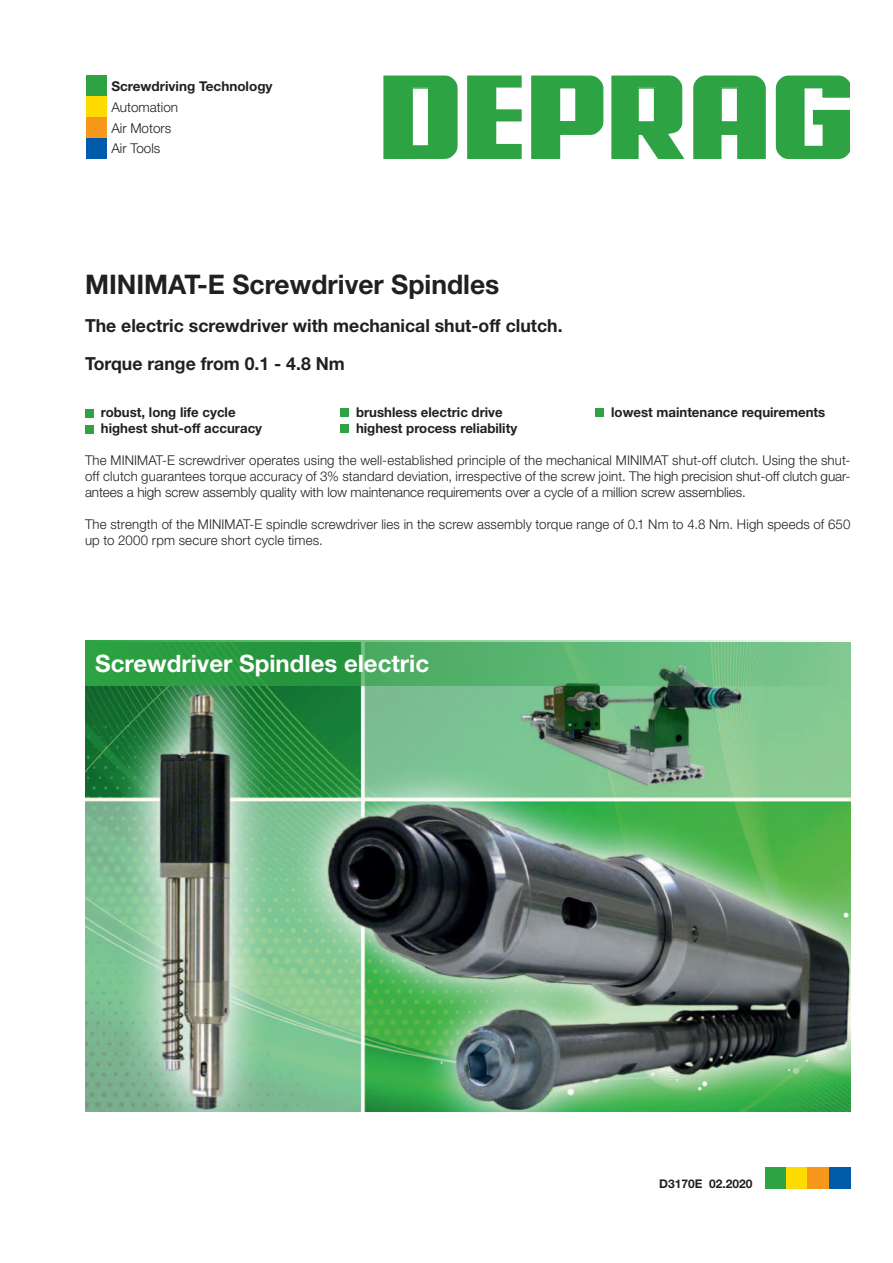
<style>
.page{position:relative;width:893px;height:1263px;background:#fff}
.page>*{position:absolute;margin:0;border:0;box-sizing:border-box;transform-origin:0 0}
.t1{font:700 27px "Helvetica Neue LT Std";color:#231f20}
.t2{font:700 24px "Helvetica Neue LT Std";color:#fff}
.t3{font:700 18px/38px "Helvetica Neue LT Std";color:#231f20}
.t4{font:300 13.5px/15.9px "Helvetica Neue LT Std";color:#231f20}
.t5{font:700 13.5px/15.9px "Helvetica Neue LT Std";color:#231f20}
.t6{font:700 12px "Helvetica Neue LT Std";color:#231f20}
</style>
<div class="page">
<div style="left:765px;top:1167px;width:21px;height:22px;background:#2da343"></div>
<div style="left:786px;top:1167px;width:22px;height:22px;background:#ffdc01"></div>
<div style="left:808px;top:1167px;width:21px;height:22px;background:#f7981d"></div>
<div style="left:829px;top:1167px;width:21px;height:22px;background:#015bab"></div>
<img style="left:85px;top:686px;width:765px;height:425px">
<svg style="left:85px;top:640px;width:766px;height:46px;background:#50ae66"></svg>
<div style="left:383px;top:76px;width:75px;height:83px;background:#2da343"></div>
<div style="left:412px;top:88px;width:17px;height:58px;background:#fff"></div>
<div style="left:411px;top:87px;width:18px;height:60px;border:1px solid #2da343"></div>
<svg style="left:467px;top:76px;width:55px;height:83px"></svg>
<svg style="left:531px;top:76px;width:72px;height:83px"></svg>
<div style="left:559px;top:88px;width:17px;height:34px;background:#fff"></div>
<div style="left:559px;top:87px;width:18px;height:35px;border:1px solid #2da343"></div>
<svg style="left:611px;top:75px;width:239px;height:84px"></svg>
<div style="left:638px;top:88px;width:17px;height:34px;background:#fff"></div>
<div style="left:637px;top:87px;width:18px;height:36px;border:1px solid #2da343"></div>
<div style="left:721px;top:88px;width:17px;height:34px;background:#fff"></div>
<div style="left:720px;top:87px;width:18px;height:36px;border:1px solid #2da343"></div>
<div style="left:87px;top:76px;width:20px;height:20px;background:#2da343"></div>
<div style="left:87px;top:96px;width:20px;height:21px;background:#ffdc01"></div>
<div style="left:87px;top:117px;width:20px;height:21px;background:#f7981d"></div>
<div style="left:87px;top:138px;width:20px;height:21px;background:#015bab"></div>
<div style="left:85px;top:409px;width:9px;height:8px;background:#2da343"></div>
<div style="left:85px;top:425px;width:9px;height:8px;background:#2da343"></div>
<div style="left:595px;top:409px;width:9px;height:8px;background:#2da343"></div>
<div style="left:340px;top:409px;width:9px;height:8px;background:#2da343"></div>
<div style="left:340px;top:425px;width:9px;height:8px;background:#2da343"></div>
<p class="t5" style="left:111px;top:78px;width:163px">Screwdriving Technology</p>
<p class="t4" style="left:111px;top:96px;width:68px;line-height:20.9px">Automation<br>Air Motors<br>Air Tools</p>
<h1 class="t1" style="left:85px;top:267px;width:416px">MINIMAT-E Screwdriver Spindles</h1>
<h3 class="t3" style="left:85px;top:306px;width:479px">The electric screwdriver with mechanical shut-off clutch.<br>Torque range from 0.1 - 4.8 Nm</h3>
<p class="t5" style="left:101px;top:404px;width:163px">robust, long life cycle highest shut-off accuracy</p>
<p class="t4" style="left:85px;top:452px;width:767px;text-align:justify">The MINIMAT-E screwdriver operates using the well-established principle of the mechanical MINIMAT shut-off clutch. Using the shut&shy;off clutch guarantees torque accuracy of 3% standard deviation, irrespective of the screw joint. The high precision shut-off clutch guar&shy;antees a high screw assembly quality with low maintenance requirements over a cycle of a million screw assemblies.</p>
<p class="t4" style="left:85px;top:516px;width:767px">The strength of the MINIMAT-E spindle screwdriver lies in the screw assembly torque range of 0.1 Nm to 4.8 Nm. High speeds of 650 up to 2000 rpm secure short cycle times.</p>
<p class="t5" style="left:356px;top:404px;width:148px">brushless electric drive</p>
<p class="t5" style="left:611px;top:404px;width:216px">lowest maintenance requirements</p>
<p class="t5" style="left:356px;top:420px;width:163px">highest process reliability</p>
<h2 class="t2" style="left:95px;top:648px;width:336px">Screwdriver Spindles electric</h2>
<p class="t6" style="left:659px;top:1176px;width:95px">D3170E 02.2020</p>
</div>
